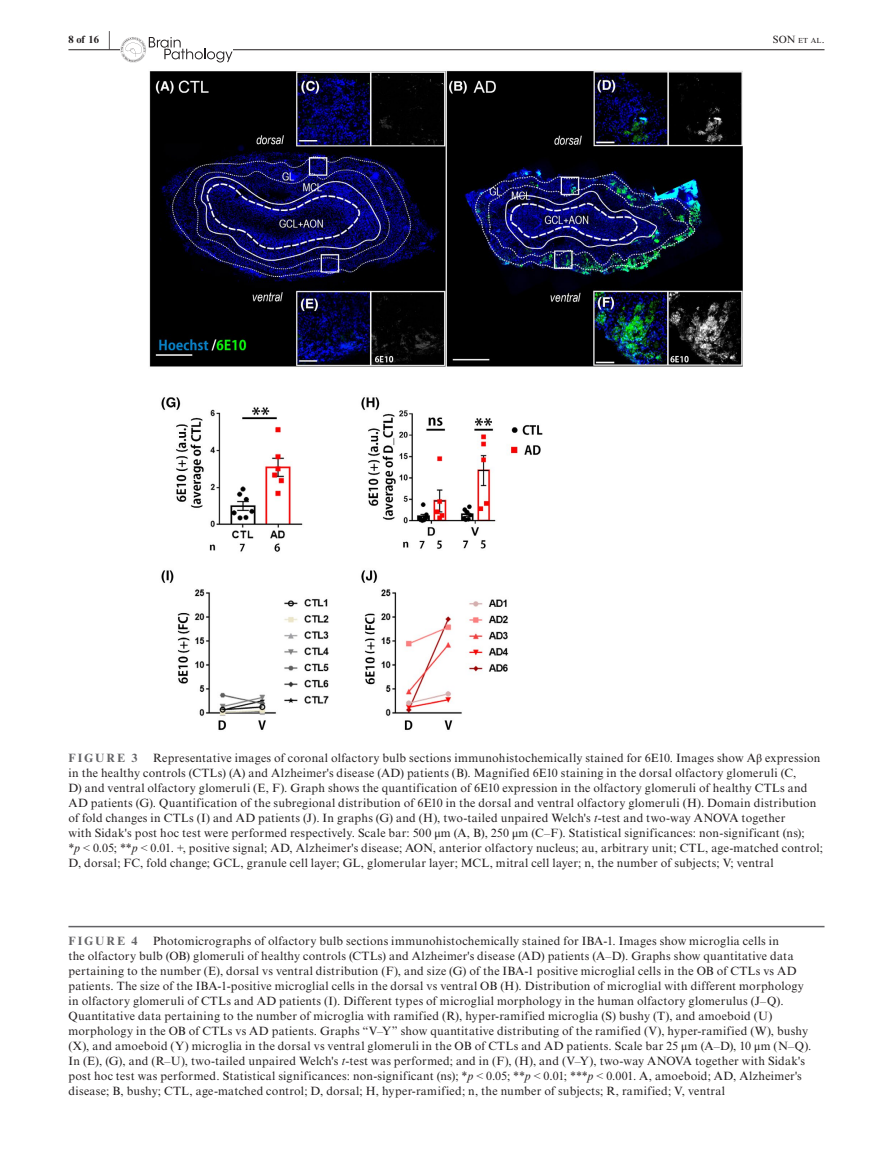
<style>
.page{position:relative;width:893px;height:1174px;background:#fff}
.page>*{position:absolute;margin:0;border:0;box-sizing:border-box;transform-origin:0 0}
.t1{font:12px/15px "Times New Roman MT Std";letter-spacing:.02em;color:#231f20}
.t2{font:700 12px "Times New Roman MT Std";letter-spacing:.175em;color:#636366}
.t3{font:10.5px "Times New Roman MT Std";color:#231f20}
.t4{font:700 10.5px "Times New Roman MT Std";color:#231f20}
.s1{font-size:20.25px}
.s2{font-size:7.35px}
.s3{font-family:"STIX"}
.s4{font-style:italic}
.s5{font-family:"Times New Roman"}
</style>
<div class="page">
<hr style="left:68px;top:49px;width:756px;height:1px;background:#231f20">
<svg style="left:121px;top:37px;width:112px;height:25px"></svg>
<img style="left:149px;top:70px;width:594px;height:661px">
<hr style="left:68px;top:926px;width:756px;height:1px;background:#636366">
<p class="t4" style="left:68px;top:33px;width:43px">8 of 16 <span class="s1">|</span></p>
<p class="t3" style="left:773px;top:33px;width:53px">SON <span class="s2">et al</span>.</p>
<p class="t1" style="left:68px;top:751px;width:756px;text-indent:85px">Representative images of coronal olfactory bulb sections immunohistochemically stained for 6E10. Images show A<span class="s3">β</span> expression in the healthy controls (CTLs) (A) and Alzheimer's disease (AD) patients (B). Magnified 6E10 staining in the dorsal olfactory glomeruli (C,<br>D) and ventral olfactory glomeruli (E, F). Graph shows the quantification of 6E10 expression in the olfactory glomeruli of healthy CTLs and AD patients (G). Quantification of the subregional distribution of 6E10 in the dorsal and ventral olfactory glomeruli (H). Domain distribution of fold changes in CTLs (I) and AD patients (J). In graphs (G) and (H), two-tailed unpaired Welch's <span class="s4">t</span>-test and two-way ANOVA together<br>with Sidak's post hoc test were performed respectively. Scale bar: 500 <span class="s3">μ</span>m (A, B), 250 <span class="s3">μ</span>m (C–F). Statistical significances: non-significant (ns);<br>*<span class="s4">p</span> <span class="s5">&lt;</span> 0.05; **<span class="s4">p</span> <span class="s5">&lt;</span> 0.01. <span class="s5">+</span>, positive signal; AD, Alzheimer's disease; AON, anterior olfactory nucleus; au, arbitrary unit; CTL, age-matched control; D, dorsal; FC, fold change; GCL, granule cell layer; GL, glomerular layer; MCL, mitral cell layer; n, the number of subjects; V; ventral</p>
<p class="t2" style="left:68px;top:751px;width:71px">FIGURE 3</p>
<p class="t1" style="left:68px;top:933px;width:744px;text-indent:85px">Photomicrographs of olfactory bulb sections immunohistochemically stained for IBA-1. Images show microglia cells in<br>the olfactory bulb (OB) glomeruli of healthy controls (CTLs) and Alzheimer's disease (AD) patients (A–D). Graphs show quantitative data pertaining to the number (E), dorsal vs ventral distribution (F), and size (G) of the IBA-1 positive microglial cells in the OB of CTLs vs AD patients. The size of the IBA-1-positive microglial cells in the dorsal vs ventral OB (H). Distribution of microglial with different morphology in olfactory glomeruli of CTLs and AD patients (I). Different types of microglial morphology in the human olfactory glomerulus (J–Q).<br>Quantitative data pertaining to the number of microglia with ramified (R), hyper-ramified microglia (S) bushy (T), and amoeboid (U) morphology in the OB of CTLs vs AD patients. Graphs “V–Y” show quantitative distributing of the ramified (V), hyper-ramified (W), bushy (X), and amoeboid (Y) microglia in the dorsal vs ventral glomeruli in the OB of CTLs and AD patients. Scale bar 25 <span class="s3">μ</span>m (A–D), 10 <span class="s3">μ</span>m (N–Q).<br>In (E), (G), and (R–U), two-tailed unpaired Welch's <span class="s4">t</span>-test was performed; and in (F), (H), and (V–Y), two-way ANOVA together with Sidak's post hoc test was performed. Statistical significances: non-significant (ns); *<span class="s4">p</span> <span class="s5">&lt;</span> 0.05; **<span class="s4">p</span> <span class="s5">&lt;</span> 0.01; ***<span class="s4">p</span> <span class="s5">&lt;</span> 0.001. A, amoeboid; AD, Alzheimer's disease; B, bushy; CTL, age-matched control; D, dorsal; H, hyper-ramified; n, the number of subjects; R, ramified; V, ventral</p>
<p class="t2" style="left:68px;top:934px;width:71px">FIGURE 4</p>
</div>
